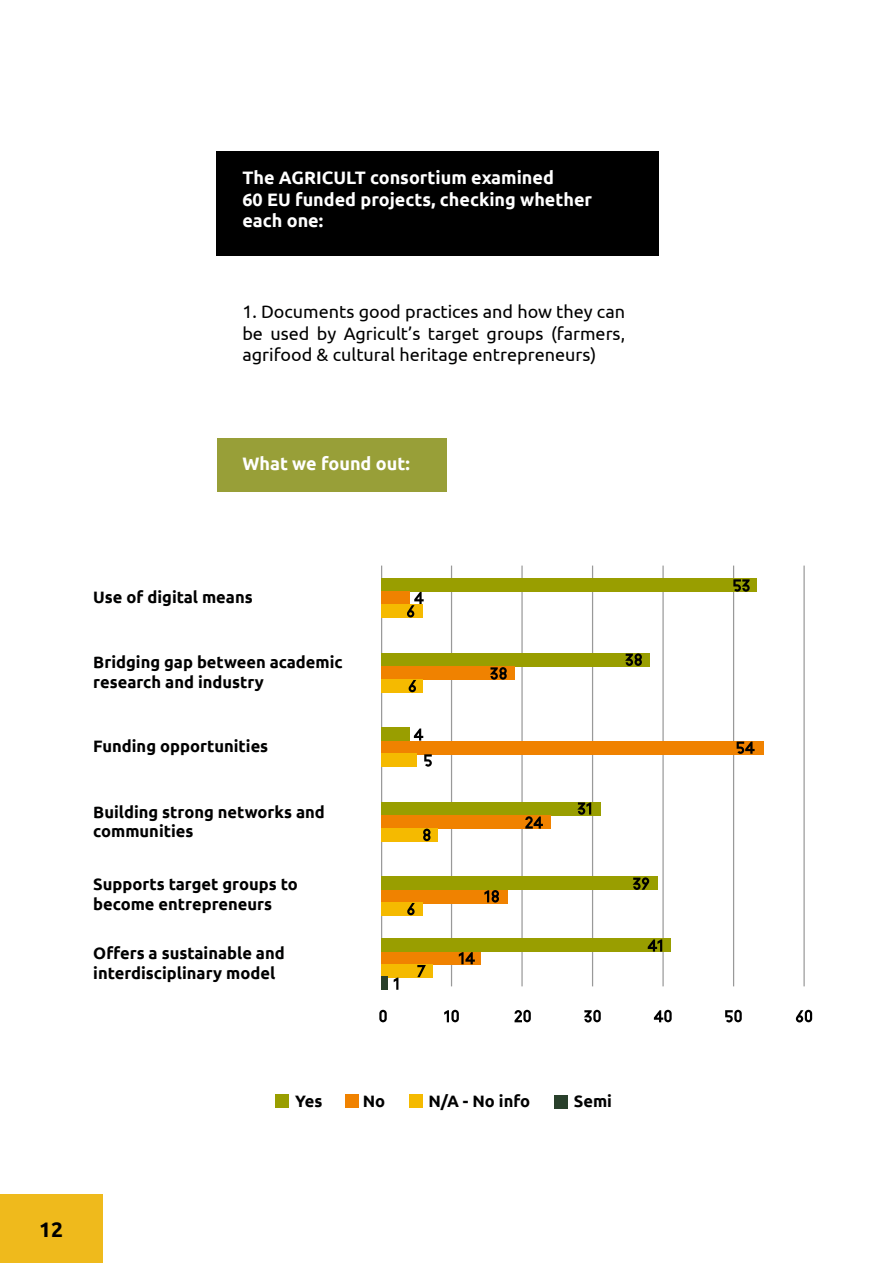
<style>
.page{position:relative;width:893px;height:1263px;background:#fff}
.page>*{position:absolute;margin:0;border:0;box-sizing:border-box;transform-origin:0 0}
.t1{font:700 21px "Ubuntu";color:#000}
.t2{font:18px/21.6px "Ubuntu";color:#000101;text-align:justify}
.t3{font:700 18px/21.6px "Ubuntu";color:#fff}
.t4{font:700 16.5px/19.8px "Ubuntu";color:#000101}
</style>
<div class="page">
<div style="left:0;top:1195px;width:102px;height:68px;background:#efba1c"></div>
<div style="left:217px;top:151px;width:442px;height:104px;background:#000"></div>
<div style="left:217px;top:438px;width:229px;height:53px;background:#989f38"></div>
<hr style="left:803px;top:566px;width:2px;height:420px;background:#999">
<hr style="left:733px;top:566px;width:1px;height:420px;background:#999">
<hr style="left:662px;top:566px;width:2px;height:420px;background:#999">
<hr style="left:592px;top:566px;width:1px;height:420px;background:#999">
<hr style="left:521px;top:566px;width:2px;height:420px;background:#999">
<hr style="left:451px;top:566px;width:1px;height:420px;background:#999">
<hr style="left:381px;top:566px;width:1px;height:420px;background:#999">
<div style="left:381px;top:579px;width:376px;height:13px;background:#999e00"></div>
<div style="left:381px;top:592px;width:28px;height:13px;background:#f08200"></div>
<div style="left:381px;top:605px;width:42px;height:13px;background:#f5ba00"></div>
<div style="left:381px;top:653px;width:269px;height:13px;background:#999e00"></div>
<div style="left:381px;top:666px;width:134px;height:13px;background:#f08200"></div>
<div style="left:381px;top:679px;width:42px;height:13px;background:#f5ba00"></div>
<div style="left:381px;top:728px;width:28px;height:13px;background:#999e00"></div>
<div style="left:381px;top:741px;width:382px;height:13px;background:#f08200"></div>
<div style="left:381px;top:754px;width:36px;height:13px;background:#f5ba00"></div>
<div style="left:381px;top:802px;width:219px;height:13px;background:#999e00"></div>
<div style="left:381px;top:815px;width:169px;height:14px;background:#f08200"></div>
<div style="left:381px;top:828px;width:56px;height:13px;background:#f5ba00"></div>
<div style="left:381px;top:877px;width:276px;height:13px;background:#999e00"></div>
<div style="left:381px;top:890px;width:127px;height:13px;background:#f08200"></div>
<div style="left:381px;top:902px;width:42px;height:13px;background:#f5ba00"></div>
<div style="left:381px;top:951px;width:99px;height:13px;background:#f08200"></div>
<div style="left:381px;top:938px;width:290px;height:14px;background:#999e00"></div>
<div style="left:381px;top:964px;width:52px;height:14px;background:#f5ba00"></div>
<div style="left:381px;top:977px;width:7px;height:13px;background:#29402b"></div>
<svg style="left:379px;top:1010px;width:8px;height:12px"></svg>
<svg style="left:394px;top:978px;width:4px;height:12px"></svg>
<svg style="left:407px;top:903px;width:8px;height:12px"></svg>
<svg style="left:423px;top:829px;width:7px;height:12px"></svg>
<svg style="left:484px;top:890px;width:15px;height:12px"></svg>
<svg style="left:633px;top:877px;width:16px;height:13px"></svg>
<svg style="left:733px;top:579px;width:17px;height:13px"></svg>
<svg style="left:737px;top:741px;width:18px;height:13px"></svg>
<svg style="left:577px;top:802px;width:14px;height:13px"></svg>
<svg style="left:525px;top:816px;width:18px;height:13px"></svg>
<svg style="left:625px;top:653px;width:17px;height:13px"></svg>
<svg style="left:490px;top:667px;width:17px;height:13px"></svg>
<svg style="left:409px;top:680px;width:7px;height:12px"></svg>
<svg style="left:414px;top:728px;width:9px;height:13px"></svg>
<svg style="left:424px;top:754px;width:8px;height:13px"></svg>
<svg style="left:407px;top:592px;width:17px;height:25px"></svg>
<svg style="left:417px;top:965px;width:9px;height:12px"></svg>
<svg style="left:459px;top:952px;width:16px;height:12px"></svg>
<svg style="left:648px;top:939px;width:14px;height:12px"></svg>
<svg style="left:444px;top:1010px;width:15px;height:12px"></svg>
<svg style="left:514px;top:1010px;width:17px;height:12px"></svg>
<svg style="left:584px;top:1010px;width:17px;height:12px"></svg>
<svg style="left:654px;top:1010px;width:18px;height:12px"></svg>
<svg style="left:725px;top:1010px;width:17px;height:12px"></svg>
<svg style="left:796px;top:1010px;width:16px;height:12px"></svg>
<div style="left:275px;top:1094px;width:13px;height:14px;background:#999e00"></div>
<div style="left:345px;top:1095px;width:13px;height:13px;background:#f08200"></div>
<div style="left:409px;top:1094px;width:13px;height:14px;background:#f5ba00"></div>
<div style="left:554px;top:1095px;width:13px;height:13px;background:#29402b"></div>
<p class="t3" style="left:242px;top:167px;width:351px">The AGRICULT consortium examined<br>60 EU funded projects, checking whether each one:</p>
<p class="t2" style="left:242px;top:300px;width:384px">1. Documents good practices and how they can be used by Agricult’s target groups (farmers, agrifood &amp; cultural heritage entrepreneurs)</p>
<p class="t3" style="left:242px;top:452px;width:169px">What we found out:</p>
<p class="t4" style="left:93px;top:587px;width:161px">Use of digital means</p>
<p class="t4" style="left:93px;top:652px;width:251px">Bridging gap between academic research and industry</p>
<p class="t4" style="left:93px;top:736px;width:176px">Funding opportunities</p>
<p class="t4" style="left:93px;top:802px;width:233px">Building strong networks and communities</p>
<p class="t4" style="left:93px;top:874px;width:206px">Supports target groups to become entrepreneurs</p>
<p class="t4" style="left:93px;top:943px;width:193px">Offers a sustainable and interdisciplinary model</p>
<p class="t1" style="left:39px;top:1216px;width:25px">12</p>
<p class="t4" style="left:295px;top:1091px;width:29px">Yes</p>
<p class="t4" style="left:363px;top:1091px;width:24px">No</p>
<p class="t4" style="left:429px;top:1091px;width:103px">N/A - No info</p>
<p class="t4" style="left:574px;top:1091px;width:40px">Semi</p>
</div>
